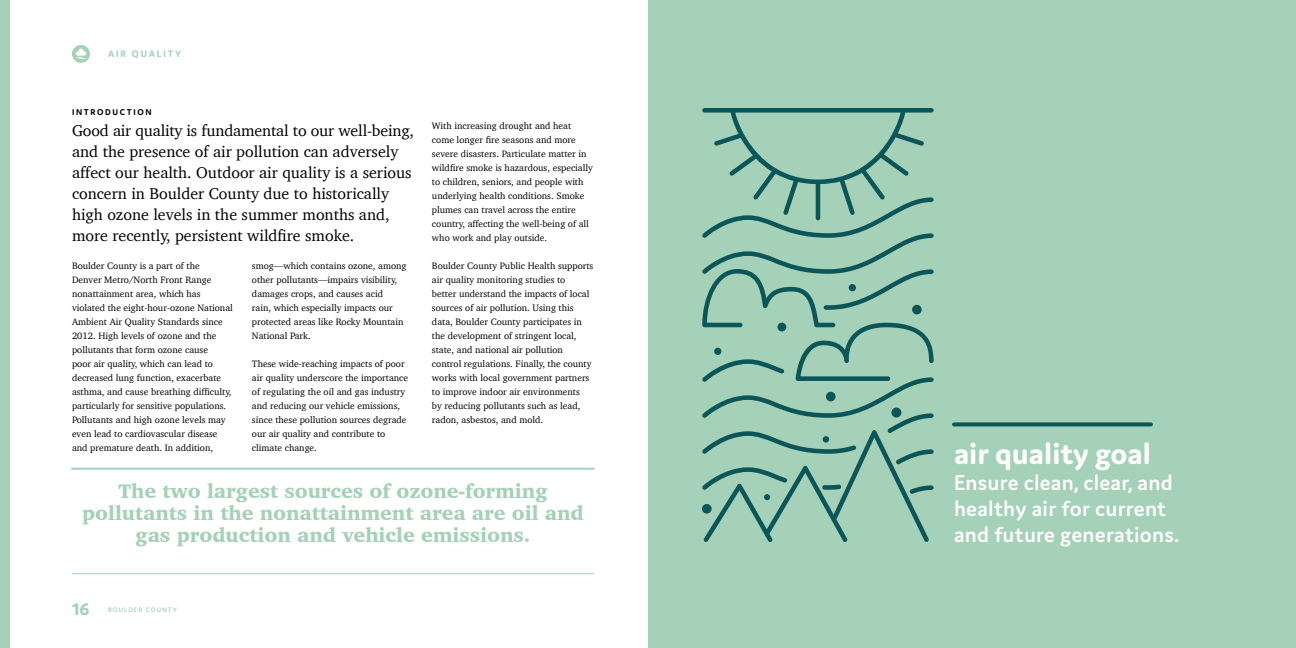
<style>
.page{position:relative;width:1296px;height:648px;background:#fff}
.page>*{position:absolute;margin:0;border:0;box-sizing:border-box;transform-origin:0 0}
.t1{font:700 32px "Domus";color:#fff}
.t2{font:600 23px/26px "Domus";letter-spacing:.01em;color:#fff}
.t3{font:900 20px/22px "Charter";letter-spacing:-.005em;color:#a4d1b7;text-align:center}
.t4{font:800 18px "Domus";color:#a4d1b7}
.t5{font:16px/21px "Charter";color:#000}
.t6{font:700 10px "Domus";letter-spacing:.185em;color:#a4d1b7}
.t7{font:9.5px/14px "Charter";color:#000}
.t8{font:700 9px "Domus";letter-spacing:.185em;color:#000}
.t9{font:600 7px "Domus";letter-spacing:.145em;color:#a4d1b7}
</style>
<div class="page">
<hr style="left:72px;top:574px;width:522px;height:1px;background:#a4d1b7">
<div style="left:72px;top:45px;width:18px;height:18px;background:#a4d1b7;border-radius:50%"></div>
<svg style="left:76px;top:49px;width:10px;height:10px"></svg>
<div style="left:0;top:0;width:10px;height:648px;background:#a4d1b7"></div>
<div style="left:648px;top:0;width:648px;height:648px;background:#a4d1b7"></div>
<svg style="left:702px;top:108px;width:232px;height:434px"></svg>
<svg style="left:954px;top:422px;width:197px;height:4px"></svg>
<hr style="left:72px;top:468px;width:522px;height:2px;background:#a4d1b7">
<p class="t6" style="left:108px;top:48px;width:75px">AIR QUALITY</p>
<p class="t8" style="left:72px;top:107px;width:81px">I NTR ODU CTI ON</p>
<p class="t5" style="left:72px;top:120px;width:344px">Good air quality is fundamental to our well-being, and the presence of air pollution can adversely affect our health. Outdoor air quality is a serious concern in Boulder County due to historically high ozone levels in the summer months and, more recently, persistent wildfire smoke.</p>
<p class="t7" style="left:72px;top:259px;width:162px">Boulder County is a part of the<br>Denver Metro/North Front Range nonattainment area, which has violated the eight-hour-ozone National Ambient Air Quality Standards since 2012. High levels of ozone and the pollutants that form ozone cause<br>poor air quality, which can lead to decreased lung function, exacerbate asthma, and cause breathing difficulty, particularly for sensitive populations.<br>Pollutants and high ozone levels may even lead to cardiovascular disease and premature death. In addition,</p>
<p class="t7" style="left:252px;top:259px;width:156px">smog—which contains ozone, among other pollutants—impairs visibility, damages crops, and causes acid<br>rain, which especially impacts our protected areas like Rocky Mountain<br>National Park.</p>
<p class="t7" style="left:252px;top:357px;width:158px">These wide-reaching impacts of poor air quality underscore the importance of regulating the oil and gas industry and reducing our vehicle emissions, since these pollution sources degrade our air quality and contribute to climate change.</p>
<p class="t7" style="left:432px;top:119px;width:162px">With increasing drought and heat come longer fire seasons and more severe disasters. Particulate matter in wildfire smoke is hazardous, especially to children, seniors, and people with underlying health conditions. Smoke plumes can travel across the entire country, affecting the well-being of all who work and play outside.</p>
<p class="t7" style="left:432px;top:259px;width:163px">Boulder County Public Health supports air quality monitoring studies to<br>better understand the impacts of local sources of air pollution. Using this data, Boulder County participates in the development of stringent local, state, and national air pollution control regulations. Finally, the county works with local government partners to improve indoor air environments<br>by reducing pollutants such as lead, radon, asbestos, and mold.</p>
<h3 class="t3" style="left:82px;top:480px;width:503px">The two largest sources of ozone-forming pollutants in the nonattainment area are oil and gas production and vehicle emissions.</h3>
<h3 class="t4" style="left:72px;top:599px;width:19px">16</h3>
<p class="t9" style="left:108px;top:606px;width:70px">BOULDER COUNTY</p>
<h1 class="t1" style="left:954px;top:436px;width:198px">AIR QUALITY GOAL</h1>
<h2 class="t2" style="left:954px;top:469px;width:227px">Ensure clean, clear, and healthy air for current and future generations.</h2>
</div>
